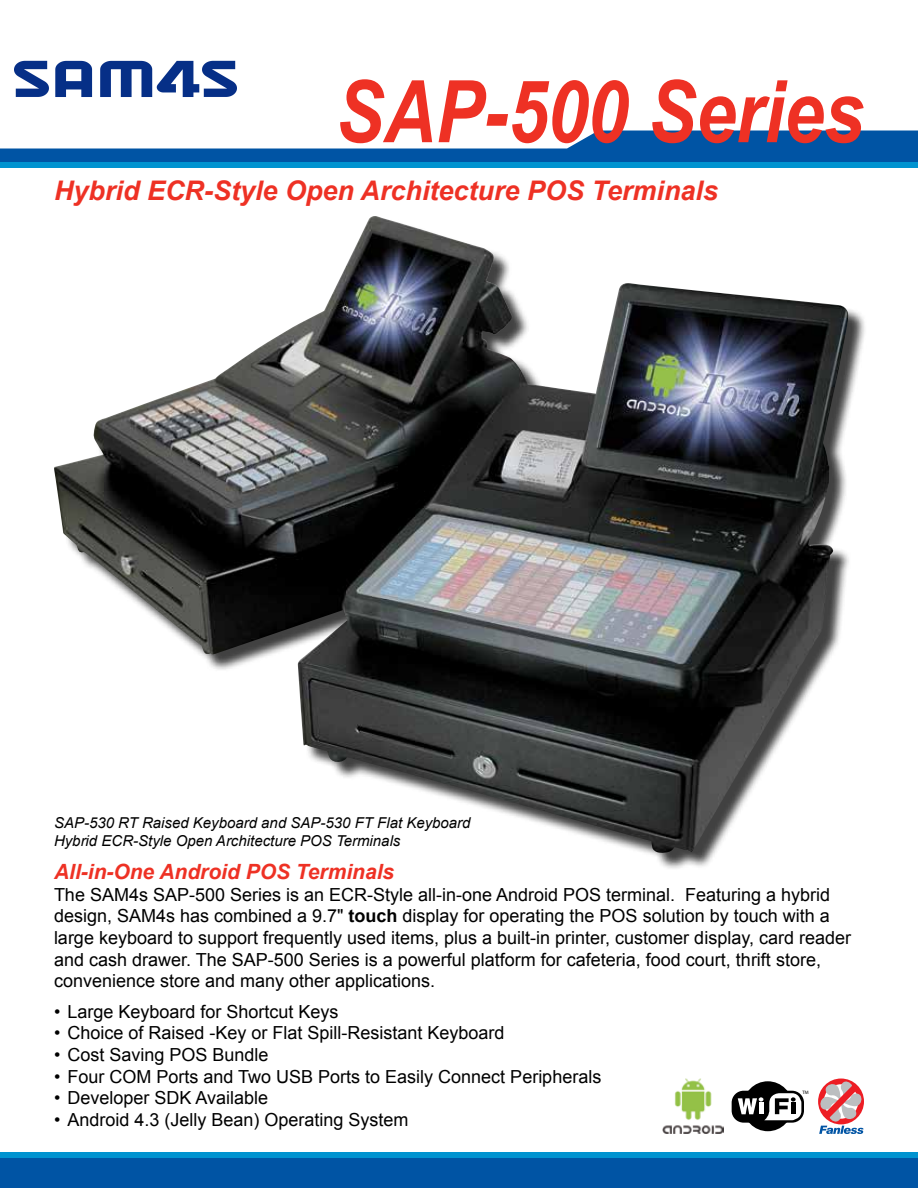
<style>
.page{position:relative;width:918px;height:1188px;background:#fff}
.page>*{position:absolute;margin:0;border:0;box-sizing:border-box;transform-origin:0 0}
.t1{font:italic 700 86.4px "Arial";color:#ee3124;scale:.83 1}
.t2{font:italic 700 27px "Arial";color:#ee3124}
.t3{font:italic 700 21px "Arial";color:#ee3124}
.t4{font:18px/21.6px "Arial";color:#000}
.t5{font:italic 15px/18px "Arial";color:#000}
.t6{font:4.8px "Myriad Pro";color:#000}
.s1{font-weight:700}
</style>
<div class="page">
<svg style="left:0;top:131px;width:918px;height:31px"></svg>
<div style="left:0;top:162px;width:918px;height:6px;background:#0093d0"></div>
<div style="left:0;top:1152px;width:918px;height:36px;background:#0054a4"></div>
<div style="left:0;top:1152px;width:918px;height:6px;background:#0093d0"></div>
<svg style="left:818px;top:1079px;width:46px;height:55px"></svg>
<div style="left:732px;top:1091px;width:72px;height:32px;background:#000;border-radius:12px"></div>
<div style="left:743px;top:1081px;width:50px;height:50px;background:#000;border-radius:50%"></div>
<svg style="left:738px;top:1093px;width:63px;height:27px"></svg>
<img style="left:663px;top:1079px;width:60px;height:55px">
<div style="left:57px;top:219px;width:810px;height:652px;background:#000;opacity:.75"></div>
<img style="left:54px;top:219px;width:795px;height:634px">
<div style="left:29px;top:791px;width:467px;height:83px;background:#fff"></div>
<img style="left:14px;top:60px;width:222px;height:80px">
<h1 class="t1" style="left:336px;top:54px;width:638px">SAP-500 Series</h1>
<h2 class="t2" style="left:54px;top:172px;width:666px">Hybrid ECR-Style Open Architecture POS Terminals</h2>
<p class="t5" style="left:54px;top:814px;width:418px">SAP-530 RT Raised Keyboard and SAP-530 FT Flat Keyboard<br>Hybrid ECR-Style Open Architecture POS Terminals</p>
<p class="t3" style="left:54px;top:858px;width:342px">All-in-One Android POS Terminals</p>
<p class="t4" style="left:54px;top:884px;width:799px">The SAM4s SAP-500 Series is an ECR-Style all-in-one Android POS terminal. Featuring a hybrid design, SAM4s has combined a 9.7" <span class="s1">touch</span> display for operating the POS solution by touch with a large keyboard to support frequently used items, plus a built-in printer, customer display, card reader and cash drawer. The SAP-500 Series is a powerful platform for cafeteria, food court, thrift store, convenience store and many other applications.</p>
<p class="t4" style="left:54px;top:1001px;width:286px">• Large Keyboard for Shortcut Keys</p>
<p class="t4" style="left:54px;top:1023px;width:452px">• Choice of Raised -Key or Flat Spill-Resistant Keyboard</p>
<p class="t4" style="left:54px;top:1044px;width:216px">• Cost Saving POS Bundle</p>
<p class="t4" style="left:54px;top:1066px;width:549px">• Four COM Ports and Two USB Ports to Easily Connect Peripherals</p>
<p class="t4" style="left:54px;top:1087px;width:216px">• Developer SDK Available</p>
<p class="t4" style="left:54px;top:1109px;width:356px">• Android 4.3 (Jelly Bean) Operating System</p>
<p class="t6" style="left:803px;top:1090px;width:8px">TM</p>
</div>
